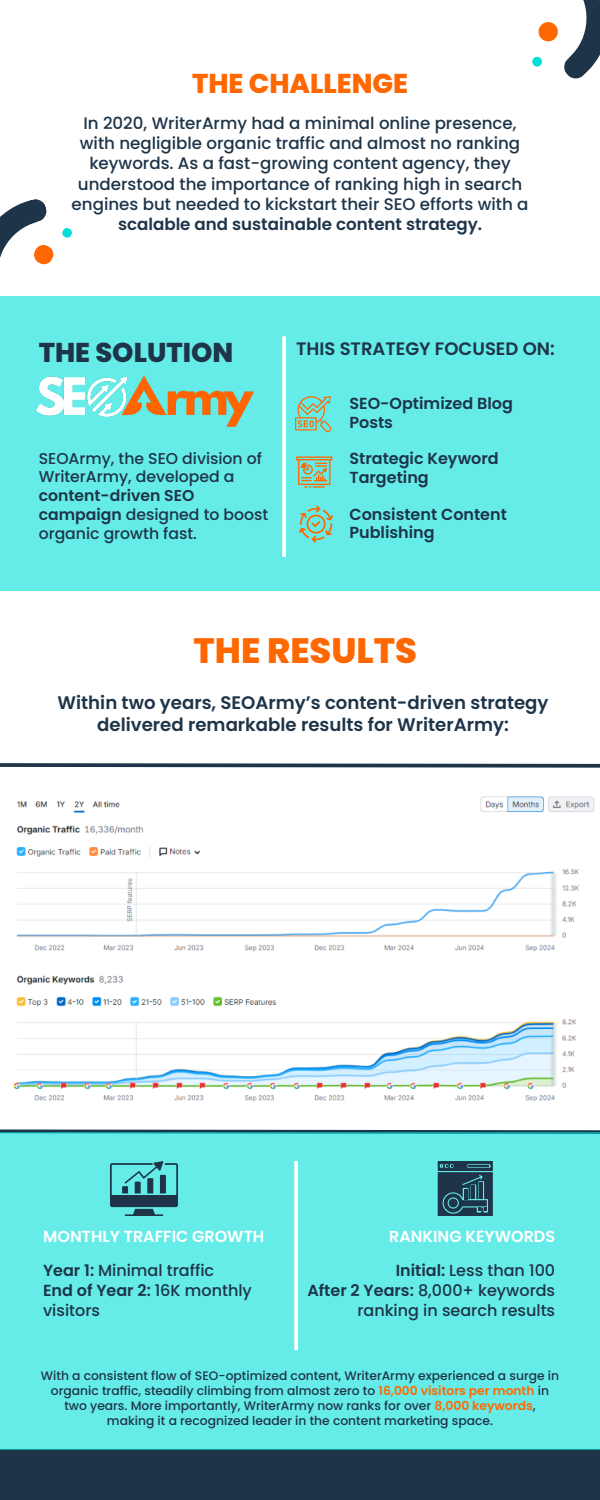
<style>
.page{position:relative;width:600px;height:1500px;background:#fff}
.page>*{position:absolute;margin:0;border:0;box-sizing:border-box;transform-origin:0 0}
.t1{font:800 35.2px "Poppins";color:#ff6700}
.t2{font:800 27.2px "Poppins";color:#ff6700}
.t3{font:800 27.2px "Poppins";color:#1d3449}
.t4{font:600 18.2px/22.1px "Poppins";color:#1d3449;text-align:center}
.t5{font:600 18px "Poppins";color:#1d3449}
.t6{font:500 16.7px/20.2px "Poppins";color:#1d3449;text-align:center}
.t7{font:500 16px/20.2px "Poppins";color:#1d3449}
.t8{font:600 16px/18.8px "Poppins";color:#1d3449}
.t9{font:600 16px "Poppins";color:#fff}
.t10{font:500 15.7px/18.8px "Poppins";color:#1d3449}
.t11{font:500 12.3px/15px "Poppins";color:#1d3449;text-align:center}
.s1{font-weight:600}
.s2{font-weight:600;color:#ff6700}
</style>
<div class="page">
<div style="left:0;top:296px;width:600px;height:295px;background:#66ece8"></div>
<svg style="left:282px;top:336px;width:4px;height:221px"></svg>
<svg style="left:534px;top:0;width:66px;height:79px"></svg>
<div style="left:532px;top:57px;width:10px;height:10px;background:#00e0d9;border-radius:50%"></div>
<div style="left:539px;top:22px;width:19px;height:19px;background:#ff6700;border-radius:50%"></div>
<svg style="left:62px;top:228px;width:10px;height:10px"></svg>
<svg style="left:0;top:199px;width:54px;height:66px"></svg>
<svg style="left:0;top:763px;width:600px;height:5px;background:#556676"></svg>
<img style="left:36px;top:375px;width:218px;height:52px">
<svg style="left:0;top:1129px;width:600px;height:3px;background:#5d6e7d"></svg>
<svg style="left:295px;top:396px;width:36px;height:36px"></svg>
<svg style="left:296px;top:456px;width:36px;height:32px"></svg>
<svg style="left:299px;top:505px;width:34px;height:38px"></svg>
<img style="left:13px;top:796px;width:582px;height:306px">
<div style="left:0;top:1450px;width:600px;height:50px;background:#1d3449"></div>
<div style="left:0;top:1132px;width:600px;height:318px;background:#66ece8"></div>
<svg style="left:294px;top:1161px;width:4px;height:189px"></svg>
<svg style="left:438px;top:1161px;width:54px;height:55px;background:#274d5f"></svg>
<hr style="left:469px;top:1165px;width:20px;height:2px;background:#1d3449">
<svg style="left:110px;top:1161px;width:68px;height:55px"></svg>
<p class="t2" style="left:192px;top:65px;width:217px">THE CHALLENGE</p>
<h2 class="t6" style="left:72px;top:113px;width:458px">In 2020, WriterArmy had a minimal online presence, with negligible organic traffic and almost no ranking keywords. As a fast-growing content agency, they understood the importance of ranking high in search engines but needed to kickstart their SEO efforts with a <span class="s1">scalable and sustainable content strategy.</span></h2>
<h6 class="t3" style="left:39px;top:333px;width:196px">THE SOLUTION</h6>
<p class="t10" style="left:39px;top:449px;width:231px">SEOArmy, the SEO division of<br>WriterArmy, developed a <span class="s1">content-driven SEO campaign</span> designed to boost organic growth fast.</p>
<p class="t5" style="left:296px;top:336px;width:260px">THIS STRATEGY FOCUSED ON:</p>
<h2 class="t8" style="left:349px;top:394px;width:165px">SEO-Optimized Blog<br>Posts</h2>
<p class="t8" style="left:349px;top:449px;width:151px">Strategic Keyword<br>Targeting</p>
<p class="t8" style="left:349px;top:505px;width:159px">Consistent Content<br>Publishing</p>
<p class="t1" style="left:194px;top:626px;width:225px">THE RESULTS</p>
<p class="t4" style="left:58px;top:692px;width:492px">Within two years, SEOArmy’s content-driven strategy delivered remarkable results for WriterArmy:</p>
<p class="t9" style="left:43px;top:1225px;width:223px">MONTHLY TRAFFIC GROWTH</p>
<p class="t7" style="left:43px;top:1260px;width:210px"><span class="s1">Year 1:</span> Minimal traffic<br><span class="s1">End of Year 2:</span> 16K monthly visitors</p>
<h1 class="t9" style="left:389px;top:1225px;width:168px">RANKING KEYWORDS</h1>
<h4 class="t7" style="left:307px;top:1260px;width:249px;text-align:right"><span class="s1">Initial:</span> Less than 100<br><span class="s1">After 2 Years:</span> 8,000+ keywords ranking in search results</h4>
<p class="t11" style="left:41px;top:1368px;width:520px">With a consistent flow of SEO-optimized content, WriterArmy experienced a surge in organic traffic, steadily climbing from almost zero to <span class="s2">16,000 visitors per month</span> in two years. More importantly, WriterArmy now ranks for over <span class="s2">8,000 keywords</span>, making it a recognized leader in the content marketing space.</p>
</div>
